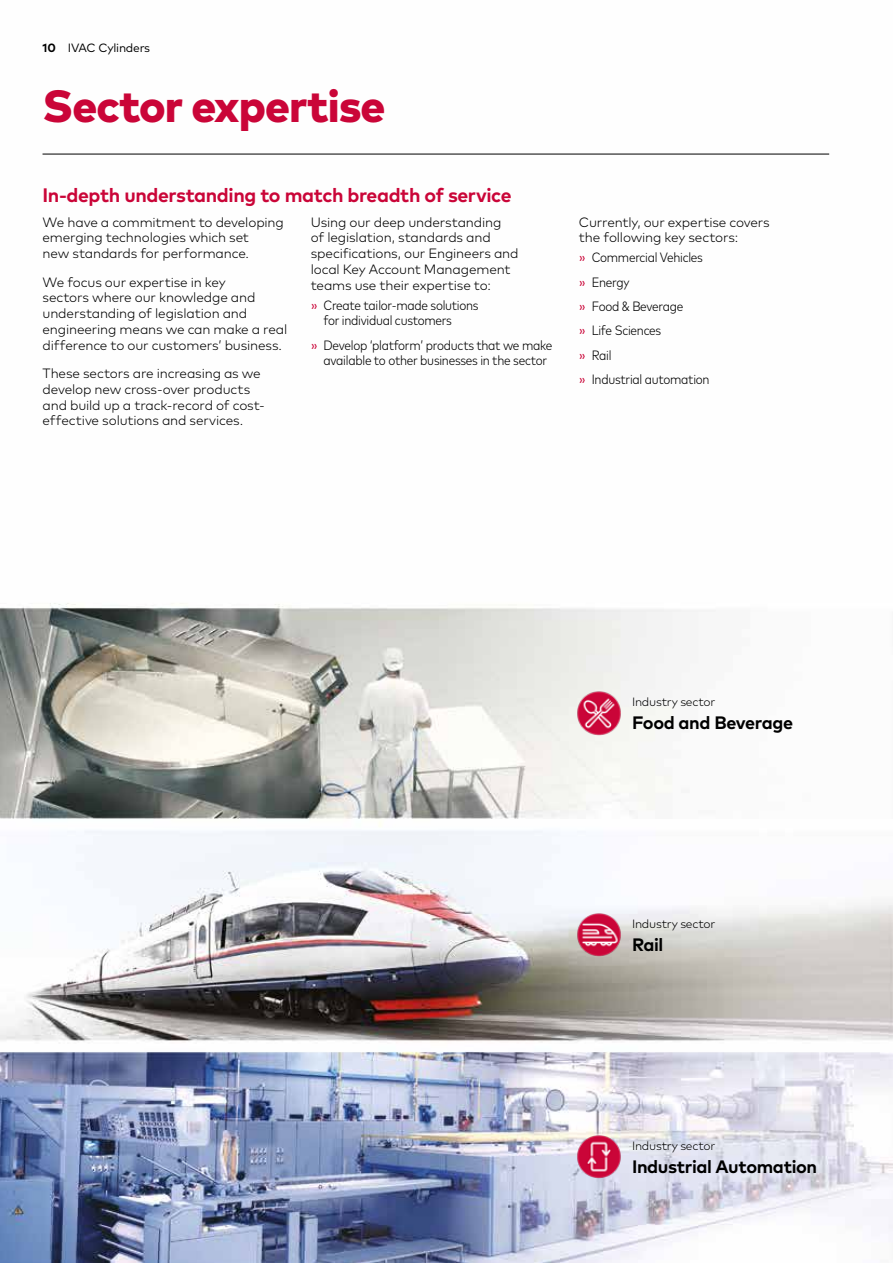
<style>
.page{position:relative;width:893px;height:1263px;background:#fff}
.page>*{position:absolute;margin:0;border:0;box-sizing:border-box;transform-origin:0 0}
.t1{font:800 45px "Mark Pro";letter-spacing:-.02em;color:#ca0538}
.t2{font:700 19.5px "Mark Pro";letter-spacing:-.02em;color:#ca0538}
.t3{font:700 18px "Mark Pro";letter-spacing:-.02em;color:#000}
.t4{font:300 13.5px/15.8px "Mark Pro";letter-spacing:-.01em;color:#000}
.t5{font:300 condensed 13.5px/24.3px "Mark Pro";letter-spacing:-.02em;color:#000}
.t6{font:300 12px "Mark Pro";letter-spacing:-.02em;color:#000}
.t7{font:12px "Mark Pro";letter-spacing:-.02em;color:#000}
.s1{font-weight:700}
.s2{font-weight:400;font-stretch:normal;color:#ca0538}
</style>
<div class="page">
<img style="left:0;top:153px;width:893px;height:1110px">
<hr style="left:43px;top:154px;width:786px;height:1px;background:#000">
<img style="left:576px;top:690px;width:46px;height:46px">
<img style="left:576px;top:1133px;width:46px;height:47px">
<img style="left:576px;top:911px;width:46px;height:47px">
<p class="t7" style="left:43px;top:39px;width:109px"><span class="s1">10</span> IVAC Cylinders</p>
<h1 class="t1" style="left:43px;top:71px;width:345px">Sector expertise</h1>
<h2 class="t2" style="left:43px;top:180px;width:471px">In-depth understanding to match breadth of service</h2>
<p class="t4" style="left:43px;top:213px;width:243px">We have a commitment to developing emerging technologies which set<br>new standards for performance.</p>
<p class="t4" style="left:43px;top:273px;width:246px">We focus our expertise in key<br>sectors where our knowledge and understanding of legislation and engineering means we can make a real difference to our customers’ business.</p>
<p class="t4" style="left:43px;top:364px;width:224px">These sectors are increasing as we develop new cross-over products and build up a track-record of cost&shy;effective solutions and services.</p>
<p class="t4" style="left:311px;top:213px;width:209px">Using our deep understanding<br>of legislation, standards and specifications, our Engineers and local Key Account Management teams use their expertise to:</p>
<p class="t5" style="left:323px;top:296px;width:157px;line-height:15.8px;text-indent:-13px"><span class="s2">»</span> Create tailor-made solutions for individual customers</p>
<p class="t5" style="left:311px;top:336px;width:243px;line-height:15.8px;text-align:center"><span class="s2">»</span> Develop ‘platform’ products that we make available to other businesses in the sector</p>
<p class="t4" style="left:579px;top:213px;width:192px">Currently, our expertise covers the following key sectors:</p>
<p class="t5" style="left:579px;top:245px;width:132px"><span class="s2">»</span> Commercial Vehicles <span class="s2">»</span> Energy<br><span class="s2">»</span> Food &amp; Beverage<br><span class="s2">»</span> Life Sciences<br><span class="s2">»</span> Rail<br><span class="s2">»</span> Industrial automation</p>
<p class="t6" style="left:632px;top:693px;width:85px">Industry sector</p>
<h3 class="t3" style="left:632px;top:709px;width:163px">Food and Beverage</h3>
<p class="t6" style="left:632px;top:915px;width:85px">Industry sector</p>
<h3 class="t3" style="left:632px;top:931px;width:33px">Rail</h3>
<p class="t6" style="left:632px;top:1137px;width:85px">Industry sector</p>
<h3 class="t3" style="left:632px;top:1152px;width:187px">Industrial Automation</h3>
</div>
